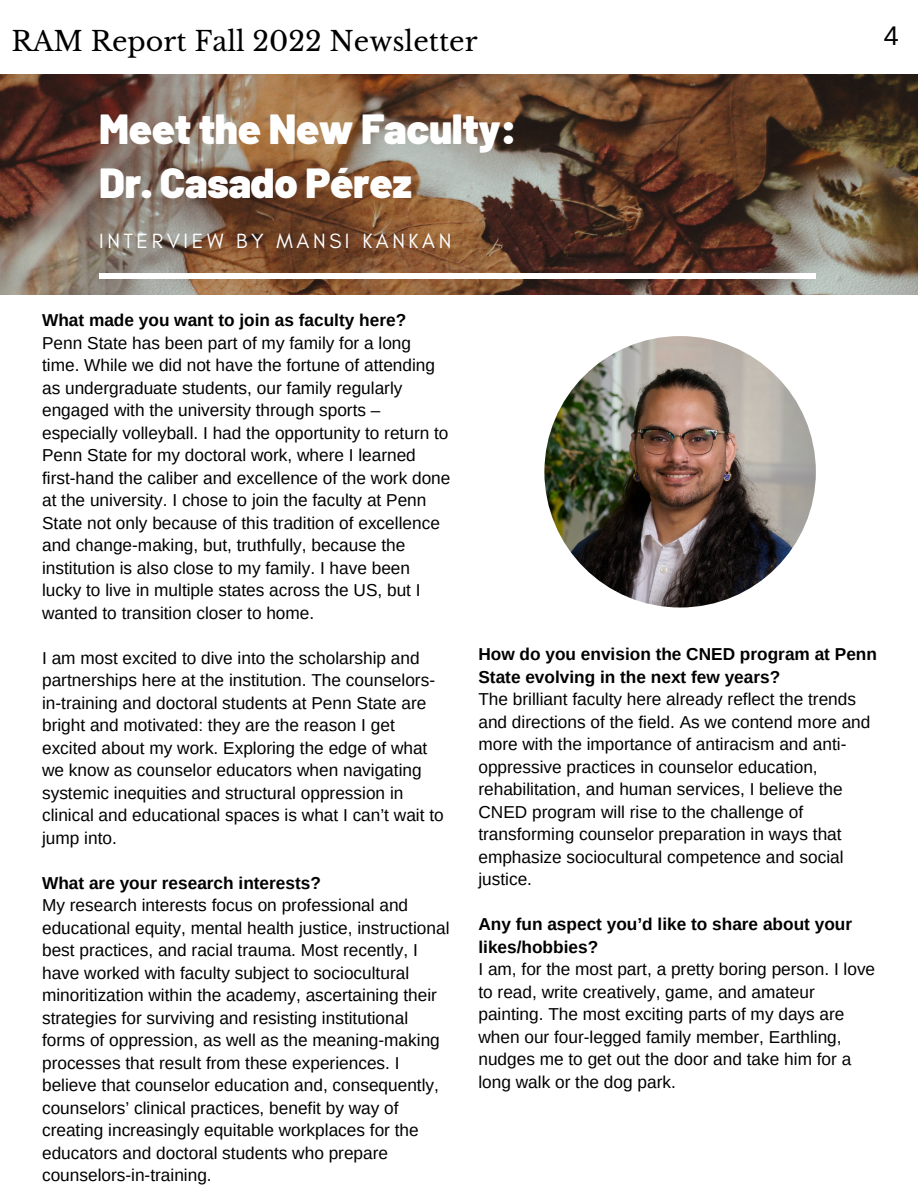
<style>
.page{position:relative;width:918px;height:1188px;background:#fff}
.page>*{position:absolute;margin:0;border:0;box-sizing:border-box;transform-origin:0 0}
.t1{font:900 42px/54px "Barlow";letter-spacing:-.01em;color:#fff}
.t2{font:27px "Libre Baskerville";color:#000}
.t3{font:27px "Arimo";color:#000}
.t4{font:21px "Glacial Indifference";letter-spacing:.17em;color:#fff}
.t5{font:17.25px/22.5px "Arimo";color:#000}
.t6{font:700 17.25px/22.5px "Arimo";color:#000}
</style>
<div class="page">
<img style="left:0;top:74px;width:918px;height:221px">
<img style="left:544px;top:336px;width:272px;height:272px;border-radius:50%">
<div style="left:99px;top:274px;width:717px;height:5px;background:#fff"></div>
<h2 class="t2" style="left:12px;top:25px;width:468px">RAM Report Fall 2022 Newsletter</h2>
<h2 class="t3" style="left:884px;top:20px;width:17px">4</h2>
<h1 class="t1" style="left:99px;top:100px;width:419px">Meet the New Faculty:<br>Dr. Casado Pérez</h1>
<p class="t4" style="left:99px;top:228px;width:354px">INTERVIEW BY MANSI KANKAN</p>
<p class="t6" style="left:42px;top:309px;width:366px">What made you want to join as faculty here?</p>
<p class="t5" style="left:42px;top:332px;width:410px">Penn State has been part of my family for a long time. While we did not have the fortune of attending as undergraduate students, our family regularly engaged with the university through sports – especially volleyball. I had the opportunity to return to Penn State for my doctoral work, where I learned first-hand the caliber and excellence of the work done at the university. I chose to join the faculty at Penn State not only because of this tradition of excellence and change-making, but, truthfully, because the institution is also close to my family. I have been lucky to live in multiple states across the US, but I wanted to transition closer to home.</p>
<p class="t5" style="left:42px;top:647px;width:403px">I am most excited to dive into the scholarship and partnerships here at the institution. The counselors&shy;in-training and doctoral students at Penn State are bright and motivated: they are the reason I get excited about my work. Exploring the edge of what we know as counselor educators when navigating systemic inequities and structural oppression in clinical and educational spaces is what I can’t wait to jump into.</p>
<p class="t6" style="left:42px;top:872px;width:280px">What are your research interests?</p>
<p class="t5" style="left:42px;top:894px;width:409px">My research interests focus on professional and educational equity, mental health justice, instructional best practices, and racial trauma. Most recently, I have worked with faculty subject to sociocultural minoritization within the academy, ascertaining their strategies for surviving and resisting institutional forms of oppression, as well as the meaning-making processes that result from these experiences. I believe that counselor education and, consequently, counselors’ clinical practices, benefit by way of creating increasingly equitable workplaces for the educators and doctoral students who prepare counselors-in-training.</p>
<p class="t6" style="left:478px;top:643px;width:400px">How do you envision the CNED program at Penn<br>State evolving in the next few years?</p>
<p class="t5" style="left:478px;top:688px;width:394px">The brilliant faculty here already reflect the trends and directions of the field. As we contend more and more with the importance of antiracism and anti&shy;oppressive practices in counselor education, rehabilitation, and human services, I believe the CNED program will rise to the challenge of transforming counselor preparation in ways that emphasize sociocultural competence and social justice.</p>
<p class="t6" style="left:478px;top:913px;width:375px">Any fun aspect you’d like to share about your likes/hobbies?</p>
<p class="t5" style="left:478px;top:958px;width:398px">I am, for the most part, a pretty boring person. I love to read, write creatively, game, and amateur painting. The most exciting parts of my days are when our four-legged family member, Earthling, nudges me to get out the door and take him for a long walk or the dog park.</p>
</div>
